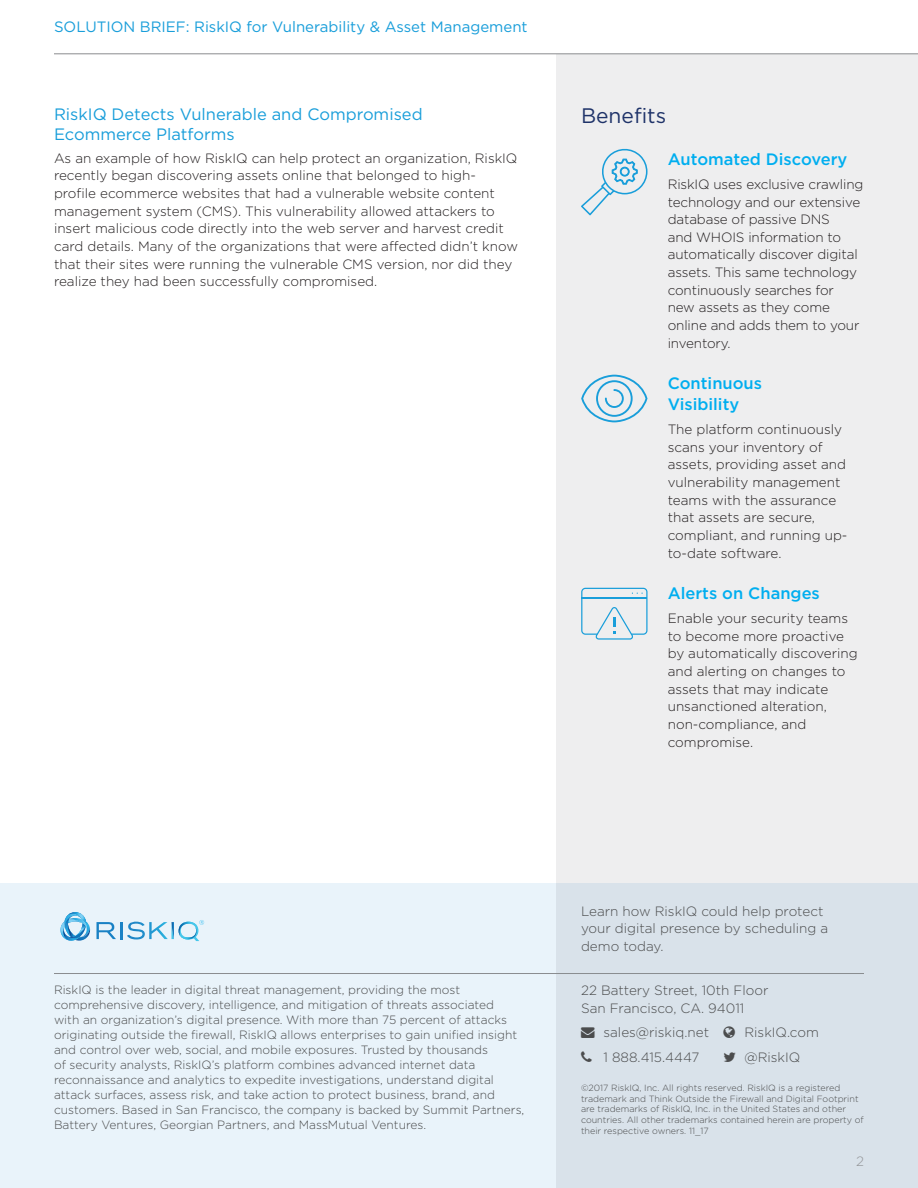
<style>
.page{position:relative;width:918px;height:1188px;background:#fff}
.page>*{position:absolute;margin:0;border:0;box-sizing:border-box;transform-origin:0 0}
.Sidebar_Header{font:21px "Gotham";color:#1f3369}
.Heading{font:16.5px/19.8px "Gotham";color:#199eda}
.Sidebar_Text{font:500 16.5px/21px "Gotham";color:#00aeef}
.t1{font:15px "Gotham";color:#199eda}
.Sidebar_Text-2{font:300 13.5px/17.7px "Gotham";letter-spacing:-.01em;color:#231f20}
.Body{font:300 13.5px/17.7px "Gotham";color:#231f20}
.Contact{font:300 13.5px/17.7px "Gotham";color:#4b4c4d}
.Body-2{font:300 13.5px/17.7px "Gotham";color:#4b4c4d}
.Page_Number{font:300 13.5px "Gotham";color:#939598}
.Boiler_Plate{font:300 12px/15px "Gotham";color:#4b4c4d}
.Copyright{font:300 9px/10.8px "Gotham";color:#4b4c4d}
</style>
<div class="page">
<div style="left:556px;top:54px;width:362px;height:1134px;background:#eeeeef"></div>
<div style="left:0;top:884px;width:918px;height:304px;background:linear-gradient(to right,#eef8ff,#d7e0e8)"></div>
<hr style="left:54px;top:973px;width:810px;height:1px;background:#8a8c8f">
<hr style="left:54px;top:54px;width:864px;height:1px;background:#8a8c8f">
<svg style="left:581px;top:149px;width:67px;height:66px"></svg>
<svg style="left:581px;top:588px;width:67px;height:52px"></svg>
<svg style="left:581px;top:375px;width:67px;height:47px"></svg>
<svg style="left:59px;top:910px;width:31px;height:31px"></svg>
<svg style="left:96px;top:922px;width:20px;height:17px"></svg>
<hr style="left:120px;top:922px;width:3px;height:17px;background:#1b82c5">
<svg style="left:127px;top:920px;width:77px;height:21px;background:#b8ddef"></svg>
<svg style="left:724px;top:1027px;width:11px;height:11px"></svg>
<svg style="left:581px;top:1051px;width:11px;height:11px"></svg>
<svg style="left:724px;top:1052px;width:12px;height:10px"></svg>
<p class="t1" style="left:54px;top:19px;width:475px">SOLUTION BRIEF: RiskIQ for Vulnerability &amp; Asset Management</p>
<p class="Heading" style="left:54px;top:104px;width:370px">RiskIQ Detects Vulnerable and Compromised<br>Ecommerce Platforms</p>
<p class="Body" style="left:54px;top:149px;width:466px">As an example of how RiskIQ can help protect an organization, RiskIQ recently began discovering assets online that belonged to high&shy;profile ecommerce websites that had a vulnerable website content management system (CMS). This vulnerability allowed attackers to insert malicious code directly into the web server and harvest credit card details. Many of the organizations that were affected didn’t know that their sites were running the vulnerable CMS version, nor did they realize they had been successfully compromised.</p>
<p class="Sidebar_Header" style="left:581px;top:104px;width:87px">Benefits</p>
<p class="Sidebar_Text" style="left:668px;top:148px;width:181px">Automated Discovery</p>
<p class="Sidebar_Text-2" style="left:668px;top:175px;width:197px">RiskIQ uses exclusive crawling technology and our extensive database of passive DNS<br>and WHOIS information to automatically discover digital assets. This same technology continuously searches for new assets as they come online and adds them to your inventory.</p>
<p class="Sidebar_Text" style="left:668px;top:372px;width:96px">Continuous<br>Visibility</p>
<p class="Sidebar_Text-2" style="left:668px;top:420px;width:181px">The platform continuously scans your inventory of assets, providing asset and vulnerability management teams with the assurance that assets are secure, compliant, and running up&shy;to-date software.</p>
<p class="Sidebar_Text" style="left:668px;top:582px;width:154px">Alerts on Changes</p>
<p class="Sidebar_Text-2" style="left:668px;top:609px;width:191px">Enable your security teams to become more proactive by automatically discovering and alerting on changes to assets that may indicate unsanctioned alteration, non-compliance, and compromise.</p>
<p class="Boiler_Plate" style="left:54px;top:982px;width:472px">RiskIQ is the leader in digital threat management, providing the most comprehensive discovery, intelligence, and mitigation of threats associated<br>with an organization’s digital presence. With more than 75 percent of attacks originating outside the firewall, RiskIQ allows enterprises to gain unified insight and control over web, social, and mobile exposures. Trusted by thousands<br>of security analysts, RiskIQ’s platform combines advanced internet data reconnaissance and analytics to expedite investigations, understand digital attack surfaces, assess risk, and take action to protect business, brand, and customers. Based in San Francisco, the company is backed by Summit Partners, Battery Ventures, Georgian Partners, and MassMutual Ventures.</p>
<p class="Body-2" style="left:581px;top:902px;width:249px">Learn how RiskIQ could help protect your digital presence by scheduling a demo today.</p>
<p class="Contact" style="left:581px;top:982px;width:189px">22 Battery Street, 10th Floor<br>San Francisco, CA. 94011</p>
<p class="Contact" style="left:581px;top:1024px;width:130px">→ sales@riskiq.net</p>
<p class="Contact" style="left:745px;top:1024px;width:76px">RiskIQ.com</p>
<p class="Contact" style="left:604px;top:1048px;width:97px">1 888.415.4447</p>
<p class="Contact" style="left:745px;top:1048px;width:57px">@RiskIQ</p>
<p class="Copyright" style="left:581px;top:1082px;width:284px">©2017 RiskIQ, Inc. All rights reserved. RiskIQ is a registered trademark and Think Outside the Firewall and Digital Footprint are trademarks of RiskIQ, Inc. in the United States and other countries. All other trademarks contained herein are property of their respective owners. 11_17</p>
<p class="Page_Number" style="left:856px;top:1154px;width:9px">2</p>
</div>
